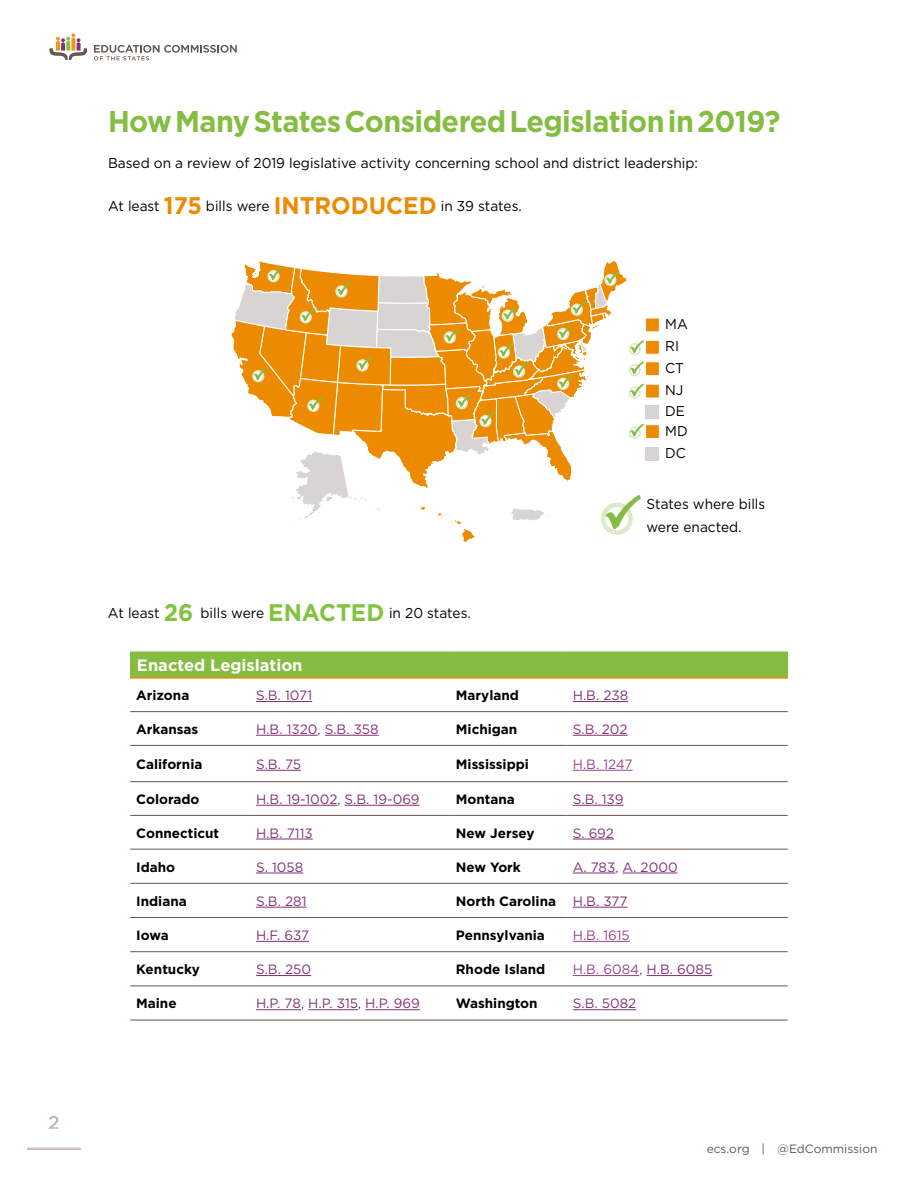
<style>
.page{position:relative;width:918px;height:1188px;background:#fff}
.page>*{position:absolute;margin:0;border:0;box-sizing:border-box;transform-origin:0 0}
.t1{font:700 30px "Gotham";letter-spacing:-.02em;color:#84bd41;scale:.96 1}
.t2{font:18px "Gotham";color:#833177}
.t3{font:700 16.5px "Gotham";color:#fff}
.t4{font:14.25px/22px "Gotham";color:#000;scale:.96 1}
.t5{font:700 13.5px "Gotham";color:#000}
.t6{font:13.5px "Gotham";color:#833177}
.t7{font:13.5px "Gotham";color:#97478a}
.t8{font:12px "Gotham";color:#63554f}
.s1{font-weight:700;font-size:24px;color:#ed8b00}
.s2{font-weight:700;font-size:24px;color:#82c341}
.s3{font-weight:300;color:#000}
.s4{font-weight:400;color:#833177}
.s5{color:#833177}
</style>
<div class="page">
<hr style="left:28px;top:1148px;width:52px;height:1px;background:#cdc6c4">
<svg style="left:50px;top:33px;width:37px;height:27px"></svg>
<svg style="left:94px;top:45px;width:143px;height:15px"></svg>
<div style="left:130px;top:651px;width:658px;height:27px;background:#84bd41"></div>
<hr style="left:450px;top:677px;width:117px;height:2px;background:#ed8b00">
<hr style="left:567px;top:677px;width:221px;height:2px;background:#ed8b00">
<hr style="left:130px;top:711px;width:120px;height:1px;background:#63554f">
<hr style="left:250px;top:711px;width:200px;height:1px;background:#63554f">
<hr style="left:450px;top:711px;width:117px;height:1px;background:#63554f">
<hr style="left:567px;top:711px;width:221px;height:1px;background:#63554f">
<hr style="left:130px;top:745px;width:120px;height:1px;background:#63554f">
<hr style="left:250px;top:745px;width:200px;height:1px;background:#63554f">
<hr style="left:450px;top:745px;width:117px;height:1px;background:#63554f">
<hr style="left:567px;top:745px;width:221px;height:1px;background:#63554f">
<hr style="left:130px;top:781px;width:120px;height:1px;background:#63554f">
<hr style="left:250px;top:781px;width:200px;height:1px;background:#63554f">
<hr style="left:130px;top:883px;width:120px;height:1px;background:#63554f">
<hr style="left:250px;top:883px;width:200px;height:1px;background:#63554f">
<hr style="left:130px;top:917px;width:120px;height:1px;background:#63554f">
<hr style="left:250px;top:917px;width:200px;height:1px;background:#63554f">
<hr style="left:450px;top:917px;width:117px;height:1px;background:#63554f">
<hr style="left:567px;top:917px;width:221px;height:1px;background:#63554f">
<hr style="left:130px;top:951px;width:120px;height:1px;background:#63554f">
<hr style="left:250px;top:951px;width:200px;height:1px;background:#63554f">
<hr style="left:450px;top:951px;width:117px;height:1px;background:#63554f">
<hr style="left:567px;top:951px;width:221px;height:1px;background:#63554f">
<hr style="left:130px;top:1020px;width:120px;height:1px;background:#63554f">
<hr style="left:250px;top:1020px;width:200px;height:1px;background:#63554f">
<hr style="left:450px;top:1020px;width:117px;height:1px;background:#63554f">
<hr style="left:567px;top:1020px;width:221px;height:1px;background:#63554f">
<hr style="left:130px;top:651px;width:120px;height:1px;background:#e8e6e4">
<hr style="left:250px;top:651px;width:200px;height:1px;background:#e8e6e4">
<hr style="left:450px;top:651px;width:117px;height:1px;background:#e8e6e4">
<hr style="left:567px;top:651px;width:221px;height:1px;background:#e8e6e4">
<hr style="left:130px;top:677px;width:120px;height:2px;background:#ed8b00">
<hr style="left:250px;top:677px;width:200px;height:2px;background:#ed8b00">
<hr style="left:450px;top:849px;width:117px;height:1px;background:#63554f">
<hr style="left:567px;top:849px;width:221px;height:1px;background:#63554f">
<hr style="left:450px;top:883px;width:117px;height:1px;background:#63554f">
<hr style="left:567px;top:883px;width:221px;height:1px;background:#63554f">
<hr style="left:130px;top:815px;width:120px;height:1px;background:#63554f">
<hr style="left:250px;top:815px;width:200px;height:1px;background:#63554f">
<hr style="left:450px;top:781px;width:117px;height:1px;background:#63554f">
<hr style="left:567px;top:781px;width:221px;height:1px;background:#63554f">
<hr style="left:130px;top:849px;width:120px;height:1px;background:#63554f">
<hr style="left:250px;top:849px;width:200px;height:1px;background:#63554f">
<hr style="left:450px;top:815px;width:117px;height:1px;background:#63554f">
<hr style="left:567px;top:815px;width:221px;height:1px;background:#63554f">
<hr style="left:130px;top:986px;width:120px;height:1px;background:#63554f">
<hr style="left:250px;top:986px;width:200px;height:1px;background:#63554f">
<hr style="left:450px;top:986px;width:117px;height:1px;background:#63554f">
<hr style="left:567px;top:986px;width:221px;height:1px;background:#63554f">
<hr style="left:256px;top:701px;width:56px;height:1px;background:#833177">
<hr style="left:573px;top:701px;width:55px;height:1px;background:#833177">
<hr style="left:256px;top:735px;width:62px;height:1px;background:#833177">
<hr style="left:325px;top:735px;width:54px;height:1px;background:#833177">
<hr style="left:573px;top:735px;width:54px;height:1px;background:#833177">
<hr style="left:256px;top:770px;width:45px;height:1px;background:#833177">
<hr style="left:573px;top:770px;width:60px;height:1px;background:#97478a">
<hr style="left:256px;top:805px;width:81px;height:1px;background:#833177">
<hr style="left:345px;top:805px;width:75px;height:1px;background:#833177">
<hr style="left:573px;top:805px;width:51px;height:1px;background:#833177">
<hr style="left:256px;top:839px;width:57px;height:1px;background:#833177">
<hr style="left:573px;top:839px;width:41px;height:1px;background:#833177">
<hr style="left:256px;top:873px;width:47px;height:1px;background:#833177">
<hr style="left:573px;top:873px;width:42px;height:1px;background:#833177">
<hr style="left:623px;top:873px;width:55px;height:1px;background:#833177">
<hr style="left:256px;top:907px;width:51px;height:1px;background:#833177">
<hr style="left:573px;top:907px;width:54px;height:1px;background:#833177">
<hr style="left:256px;top:941px;width:53px;height:1px;background:#833177">
<hr style="left:573px;top:941px;width:57px;height:1px;background:#97478a">
<hr style="left:256px;top:975px;width:55px;height:1px;background:#833177">
<hr style="left:573px;top:975px;width:66px;height:1px;background:#97478a">
<hr style="left:646px;top:975px;width:66px;height:1px;background:#833177">
<hr style="left:256px;top:1009px;width:45px;height:1px;background:#833177">
<hr style="left:308px;top:1009px;width:50px;height:1px;background:#833177">
<hr style="left:365px;top:1009px;width:55px;height:1px;background:#833177">
<hr style="left:573px;top:1009px;width:63px;height:1px;background:#833177">
<div style="left:645px;top:318px;width:15px;height:14px;background:#ed8b00;border:1px solid #fff"></div>
<div style="left:645px;top:340px;width:15px;height:14px;background:#ed8b00;border:1px solid #fff"></div>
<div style="left:645px;top:362px;width:15px;height:14px;background:#ed8b00;border:1px solid #fff"></div>
<div style="left:645px;top:384px;width:15px;height:14px;background:#ed8b00;border:1px solid #fff"></div>
<div style="left:646px;top:405px;width:13px;height:13px;background:#d8d4d3"></div>
<div style="left:645px;top:425px;width:15px;height:14px;background:#ed8b00;border:1px solid #fff"></div>
<div style="left:646px;top:447px;width:13px;height:14px;background:#d8d4d3"></div>
<svg style="left:231px;top:261px;width:413px;height:281px"></svg>
<p class="t2" style="left:49px;top:1111px;width:12px">2</p>
<h1 class="t1" style="left:108px;top:101px;width:702px">How Many States Considered Legislation in 2019?</h1>
<p class="t4" style="left:108px;top:152px;width:616px">Based on a review of 2019 legislative activity concerning school and district leadership:</p>
<p class="t4" style="left:108px;top:194px;width:433px">At least <span class="s1">175</span> bills were <span class="s1">INTRODUCED</span> in 39 states.</p>
<p class="t4" style="left:665px;top:313px;width:25px">MA<br>RI<br>CT<br>NJ</p>
<p class="t4" style="left:665px;top:400px;width:25px;line-height:20.1px">DE<br>MD</p>
<p class="t4" style="left:665px;top:442px;width:23px">DC</p>
<p class="t4" style="left:647px;top:493px;width:125px;line-height:22.5px">States where bills were enacted.</p>
<p class="t4" style="left:108px;top:602px;width:379px">At least <span class="s2">26</span> bills were <span class="s2">ENACTED</span> in 20 states.</p>
<p class="t3" style="left:137px;top:654px;width:167px">Enacted Legislation</p>
<p class="t5" style="left:136px;top:686px;width:55px">Arizona</p>
<p class="t6" style="left:256px;top:687px;width:58px">S.B. 1071</p>
<p class="t5" style="left:456px;top:686px;width:65px">Maryland</p>
<p class="t6" style="left:573px;top:687px;width:57px">H.B. 238</p>
<p class="t5" style="left:136px;top:720px;width:64px">Arkansas</p>
<p class="t6" style="left:256px;top:720px;width:124px">H.B. 1320<span class="s3">,</span> S.B. 358</p>
<p class="t5" style="left:456px;top:720px;width:63px">Michigan</p>
<p class="t6" style="left:573px;top:720px;width:56px">S.B. 202</p>
<p class="t5" style="left:136px;top:755px;width:68px">California</p>
<p class="t6" style="left:256px;top:755px;width:46px">S.B. 75</p>
<p class="t5" style="left:456px;top:755px;width:75px">Mississippi</p>
<p class="t7" style="left:573px;top:755px;width:61px">H.B. 1247</p>
<p class="t5" style="left:136px;top:790px;width:65px">Colorado</p>
<p class="t6" style="left:256px;top:791px;width:165px">H.B. 19-1002<span class="s3">,</span> S.B. 19-069</p>
<p class="t5" style="left:456px;top:790px;width:61px">Montana</p>
<p class="t6" style="left:573px;top:791px;width:52px">S.B. 139</p>
<p class="t5" style="left:136px;top:824px;width:84px">Connecticut</p>
<p class="t6" style="left:256px;top:824px;width:58px">H.B. 7113</p>
<p class="t5" style="left:456px;top:824px;width:80px">New Jersey</p>
<p class="t6" style="left:573px;top:824px;width:43px">S. 692</p>
<p class="t5" style="left:136px;top:858px;width:41px">Idaho</p>
<p class="t6" style="left:256px;top:858px;width:49px">S. 1058</p>
<p class="t5" style="left:456px;top:858px;width:67px">New York</p>
<p class="t6" style="left:573px;top:858px;width:106px">A. 783<span class="s3">,</span> A. 2000</p>
<p class="t5" style="left:136px;top:892px;width:52px">Indiana</p>
<p class="t6" style="left:256px;top:892px;width:52px">S.B. 281</p>
<p class="t5" style="left:456px;top:892px;width:173px">North Carolina <span class="s4">H.B. 377</span></p>
<p class="t5" style="left:136px;top:926px;width:34px">Iowa</p>
<p class="t6" style="left:256px;top:927px;width:55px">H.F. 637</p>
<p class="t5" style="left:456px;top:926px;width:91px">Pennsylvania</p>
<p class="t7" style="left:573px;top:927px;width:59px">H.B. 1615</p>
<p class="t5" style="left:136px;top:960px;width:65px">Kentucky</p>
<p class="t6" style="left:256px;top:961px;width:57px">S.B. 250</p>
<p class="t5" style="left:456px;top:960px;width:91px">Rhode Island</p>
<p class="t7" style="left:573px;top:961px;width:141px">H.B. 6084<span class="s3">,</span> <span class="s5">H.B. 6085</span></p>
<p class="t5" style="left:136px;top:995px;width:42px">Maine</p>
<p class="t6" style="left:256px;top:995px;width:165px">H.P. 78<span class="s3">,</span> H.P. 315<span class="s3">,</span> H.P. 969</p>
<p class="t5" style="left:456px;top:995px;width:83px">Washington</p>
<p class="t6" style="left:573px;top:995px;width:65px">S.B. 5082</p>
<p class="t8" style="left:707px;top:1141px;width:172px">ecs.org | @EdCommission</p>
</div>
